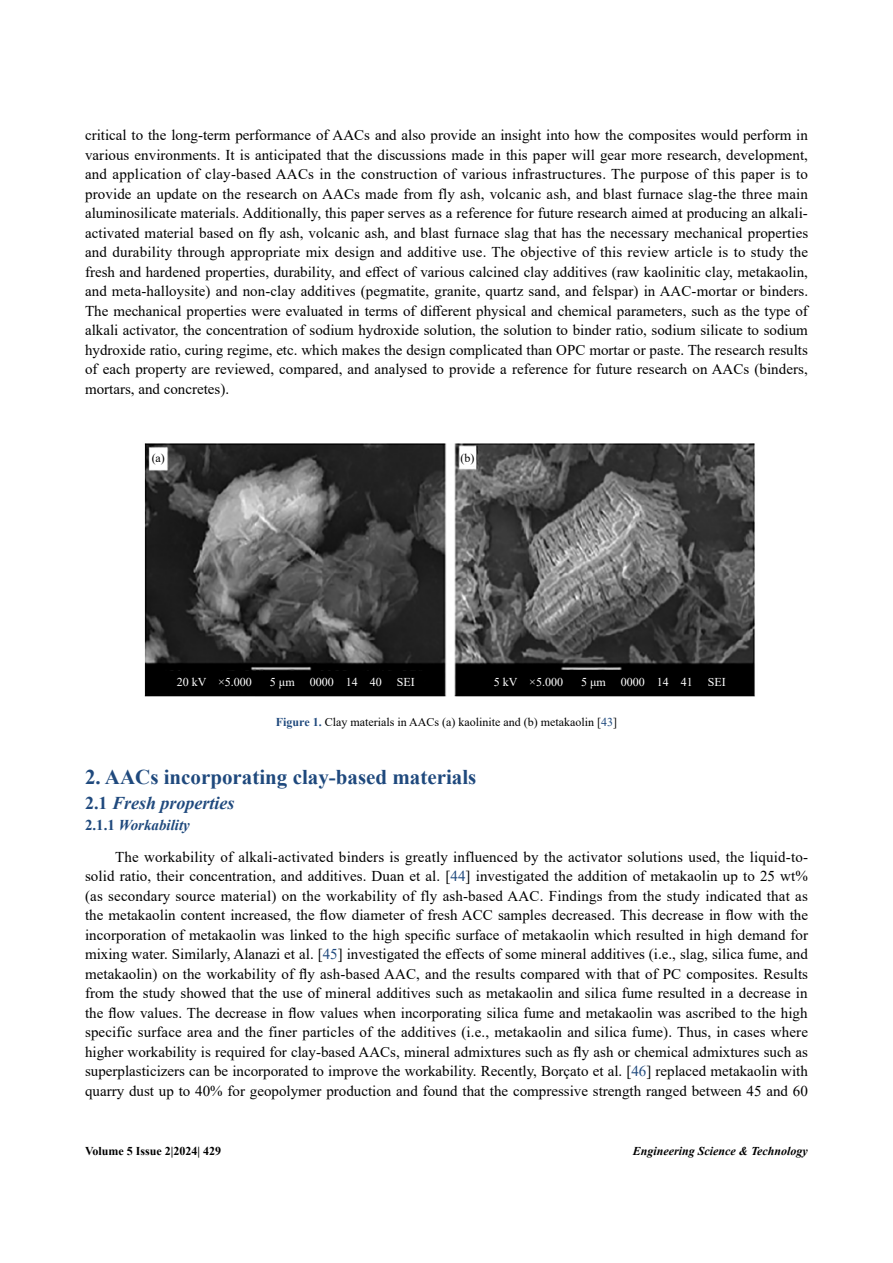
<style>
.page{position:relative;width:893px;height:1263px;background:#fff}
.page>*{position:absolute;margin:0;border:0;box-sizing:border-box;transform-origin:0 0}
.t1{font:700 21px "Times New Roman";color:#1f497d}
.t2{font:italic 700 18px "Times New Roman";color:#1f497d}
.t3{font:15px/19.5px "Times New Roman";letter-spacing:.005em;color:#000;text-align:justify}
.t4{font:12px "Times New Roman";color:#000}
.t5{font:12px "Times New Roman";color:#fff}
.t6{font:italic 700 12px "Times New Roman";color:#000}
.t7{font:700 12px "Times New Roman";color:#000}
.s1{font-weight:700;color:#1f497d}
.s2{color:#1f497d}
.s3{font-style:normal}
.s4{font-weight:700;font-style:italic;color:#1f497d}
</style>
<div class="page">
<img style="left:144px;top:443px;width:611px;height:254px">
<div style="left:158px;top:671px;width:266px;height:17px;background:#000"></div>
<div style="left:478px;top:670px;width:265px;height:17px;background:#000"></div>
<p class="t3" style="left:85px;top:125px;width:725px">critical to the long-term performance of AACs and also provide an insight into how the composites would perform in various environments. It is anticipated that the discussions made in this paper will gear more research, development, and application of clay-based AACs in the construction of various infrastructures. The purpose of this paper is to provide an update on the research on AACs made from fly ash, volcanic ash, and blast furnace slag-the three main aluminosilicate materials. Additionally, this paper serves as a reference for future research aimed at producing an alkali&shy;activated material based on fly ash, volcanic ash, and blast furnace slag that has the necessary mechanical properties and durability through appropriate mix design and additive use. The objective of this review article is to study the fresh and hardened properties, durability, and effect of various calcined clay additives (raw kaolinitic clay, metakaolin, and meta-halloysite) and non-clay additives (pegmatite, granite, quartz sand, and felspar) in AAC-mortar or binders.<br>The mechanical properties were evaluated in terms of different physical and chemical parameters, such as the type of alkali activator, the concentration of sodium hydroxide solution, the solution to binder ratio, sodium silicate to sodium hydroxide ratio, curing regime, etc. which makes the design complicated than OPC mortar or paste. The research results of each property are reviewed, compared, and analysed to provide a reference for future research on AACs (binders, mortars, and concretes).</p>
<p class="t4" style="left:152px;top:449px;width:15px">(a)</p>
<p class="t4" style="left:460px;top:449px;width:15px">(b)</p>
<p class="t5" style="left:177px;top:674px;width:77px">20 kV ×5.000</p>
<p class="t5" style="left:270px;top:674px;width:26px">5 μm</p>
<p class="t5" style="left:310px;top:674px;width:73px">0000 14 40</p>
<p class="t5" style="left:397px;top:674px;width:19px">SEI</p>
<p class="t5" style="left:494px;top:673px;width:71px">5 kV ×5.000</p>
<p class="t5" style="left:581px;top:673px;width:26px">5 μm</p>
<p class="t5" style="left:621px;top:673px;width:73px">0000 14 41</p>
<p class="t5" style="left:708px;top:673px;width:19px">SEI</p>
<p class="t4" style="left:276px;top:713px;width:343px"><span class="s1">Figure 1.</span> Clay materials in AACs (a) kaolinite and (b) metakaolin [<span class="s2">43</span>]</p>
<h1 class="t1" style="left:85px;top:762px;width:393px">2. AACs incorporating clay-based materials</h1>
<p class="t2" style="left:85px;top:790px;width:151px"><span class="s3">2.1</span> Fresh properties</p>
<p class="t3" style="left:115px;top:809px;width:694px;line-height:31.5px;text-indent:-30px"><span class="s1">2.1.1</span> <span class="s4">Workability<br></span>The workability of alkali-activated binders is greatly influenced by the activator solutions used, the liquid-to-</p>
<p class="t3" style="left:85px;top:866px;width:725px">solid ratio, their concentration, and additives. Duan et al. [<span class="s2">44</span>] investigated the addition of metakaolin up to 25 wt% (as secondary source material) on the workability of fly ash-based AAC. Findings from the study indicated that as the metakaolin content increased, the flow diameter of fresh ACC samples decreased. This decrease in flow with the incorporation of metakaolin was linked to the high specific surface of metakaolin which resulted in high demand for mixing water. Similarly, Alanazi et al. [<span class="s2">45</span>] investigated the effects of some mineral additives (i.e., slag, silica fume, and metakaolin) on the workability of fly ash-based AAC, and the results compared with that of PC composites. Results from the study showed that the use of mineral additives such as metakaolin and silica fume resulted in a decrease in the flow values. The decrease in flow values when incorporating silica fume and metakaolin was ascribed to the high specific surface area and the finer particles of the additives (i.e., metakaolin and silica fume). Thus, in cases where higher workability is required for clay-based AACs, mineral admixtures such as fly ash or chemical admixtures such as superplasticizers can be incorporated to improve the workability. Recently, Borçato et al. [<span class="s2">46</span>] replaced metakaolin with quarry dust up to 40% for geopolymer production and found that the compressive strength ranged between 45 and 60</p>
<p class="t7" style="left:85px;top:1143px;width:138px">Volume 5 Issue 2|2024| 429</p>
<p class="t6" style="left:633px;top:1143px;width:177px">Engineering Science &amp; Technology</p>
</div>
